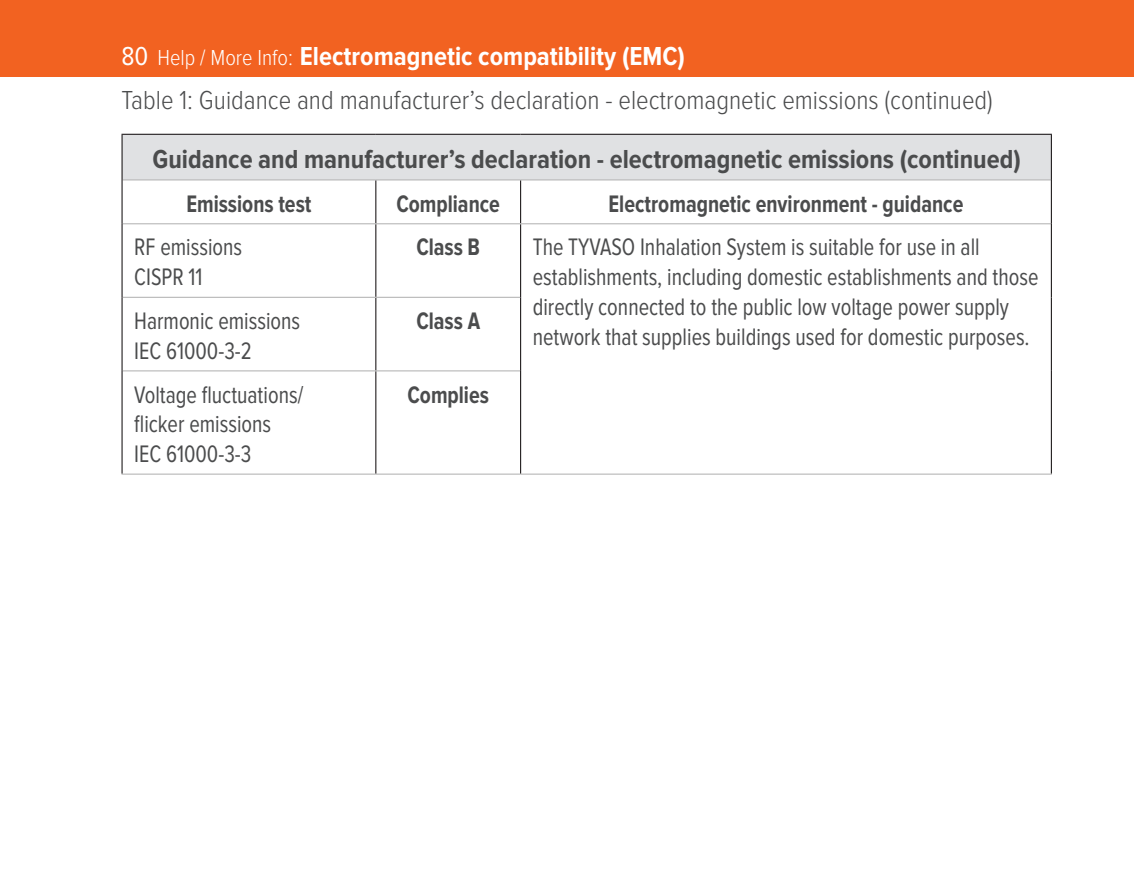
<style>
.page{position:relative;width:1134px;height:891px;background:#fff}
.page>*{position:absolute;margin:0;border:0;box-sizing:border-box;transform-origin:0 0}
.t1{font:300 27px/43.6px "Proxima Nova Cond";color:#4b4c4d}
.Body{font:700 27px "Proxima Nova Cond";color:#4b4c4d}
.Paragraph_Style_1{font:24.75px/29.7px "Proxima Nova Cond";color:#4b4c4d;scale:.9 1}
.Paragraph_Style_1-2{font:700 24.75px "Proxima Nova Cond";color:#4b4c4d;scale:.9 1}
.s1{font-weight:400;color:#fff}
.s2{font-size:22.5px;color:#fff}
.s3{font-weight:700;color:#fff}
</style>
<div class="page">
<div style="left:0;top:0;width:1134px;height:77px;background:#f26221"></div>
<div style="left:122px;top:134px;width:929px;height:46px;background:#e0e1e3"></div>
<hr style="left:123px;top:179px;width:253px;height:1px;background:#b8b8b8">
<hr style="left:376px;top:179px;width:145px;height:1px;background:#b8b8b8">
<hr style="left:521px;top:179px;width:530px;height:1px;background:#b8b8b8">
<hr style="left:123px;top:223px;width:253px;height:1px;background:#b8b8b8">
<hr style="left:376px;top:223px;width:145px;height:1px;background:#b8b8b8">
<hr style="left:521px;top:223px;width:530px;height:1px;background:#b8b8b8">
<hr style="left:123px;top:297px;width:253px;height:1px;background:#b8b8b8">
<hr style="left:376px;top:297px;width:144px;height:1px;background:#b8b8b8">
<hr style="left:123px;top:370px;width:253px;height:1px;background:#b8b8b8">
<hr style="left:376px;top:370px;width:144px;height:1px;background:#b8b8b8">
<hr style="left:122px;top:474px;width:254px;height:1px;background:#b8b8b8">
<hr style="left:376px;top:474px;width:145px;height:1px;background:#b8b8b8">
<hr style="left:521px;top:474px;width:531px;height:1px;background:#b8b8b8">
<hr style="left:375px;top:180px;width:1px;height:43px;background:#231f20">
<hr style="left:520px;top:180px;width:1px;height:43px;background:#231f20">
<hr style="left:375px;top:224px;width:1px;height:73px;background:#231f20">
<hr style="left:520px;top:224px;width:1px;height:73px;background:#231f20">
<hr style="left:375px;top:298px;width:1px;height:72px;background:#231f20">
<hr style="left:520px;top:297px;width:1px;height:74px;background:#231f20">
<hr style="left:375px;top:371px;width:1px;height:103px;background:#231f20">
<hr style="left:520px;top:371px;width:1px;height:103px;background:#231f20">
<hr style="left:122px;top:134px;width:254px;height:1px;background:#231f20">
<hr style="left:122px;top:135px;width:1px;height:45px;background:#231f20">
<hr style="left:376px;top:134px;width:145px;height:1px;background:#231f20">
<hr style="left:521px;top:134px;width:531px;height:1px;background:#231f20">
<hr style="left:1051px;top:135px;width:1px;height:45px;background:#231f20">
<hr style="left:122px;top:180px;width:1px;height:44px;background:#231f20">
<hr style="left:1051px;top:180px;width:1px;height:44px;background:#231f20">
<hr style="left:122px;top:224px;width:1px;height:73px;background:#231f20">
<hr style="left:1051px;top:224px;width:1px;height:73px;background:#231f20">
<hr style="left:122px;top:297px;width:1px;height:74px;background:#231f20">
<hr style="left:1051px;top:297px;width:1px;height:74px;background:#231f20">
<hr style="left:122px;top:371px;width:1px;height:103px;background:#231f20">
<hr style="left:1051px;top:371px;width:1px;height:103px;background:#231f20">
<p class="t1" style="left:122px;top:35px;width:873px"><span class="s1">80</span> <span class="s2">Help / More Info:</span> <span class="s3">Electromagnetic compatibility (EMC)<br></span>Table 1: Guidance and manufacturer’s declaration - electromagnetic emissions (continued)</p>
<p class="Body" style="left:152px;top:146px;width:870px">Guidance and manufacturer’s declaration - electromagnetic emissions (continued)</p>
<p class="Paragraph_Style_1-2" style="left:186px;top:192px;width:141px">Emissions test</p>
<p class="Paragraph_Style_1-2" style="left:396px;top:192px;width:117px">Compliance</p>
<p class="Paragraph_Style_1-2" style="left:609px;top:192px;width:396px">Electromagnetic environment - guidance</p>
<p class="Paragraph_Style_1" style="left:134px;top:233px;width:122px">RF emissions</p>
<p class="Paragraph_Style_1" style="left:134px;top:263px;width:77px">CISPR 11</p>
<p class="Paragraph_Style_1-2" style="left:416px;top:236px;width:72px">Class B</p>
<p class="Paragraph_Style_1" style="left:533px;top:233px;width:564px">The TYVASO Inhalation System is suitable for use in all establishments, including domestic establishments and those directly connected to the public low voltage power supply network that supplies buildings used for domestic purposes.</p>
<p class="Paragraph_Style_1-2" style="left:416px;top:309px;width:72px">Class A</p>
<p class="Paragraph_Style_1" style="left:134px;top:307px;width:186px">Harmonic emissions</p>
<p class="Paragraph_Style_1" style="left:134px;top:337px;width:132px">IEC 61000-3-2</p>
<p class="Paragraph_Style_1" style="left:134px;top:381px;width:189px">Voltage fluctuations/</p>
<p class="Paragraph_Style_1" style="left:134px;top:410px;width:154px">flicker emissions</p>
<p class="Paragraph_Style_1" style="left:134px;top:440px;width:132px">IEC 61000-3-3</p>
<p class="Paragraph_Style_1-2" style="left:407px;top:383px;width:92px">Complies</p>
</div>
